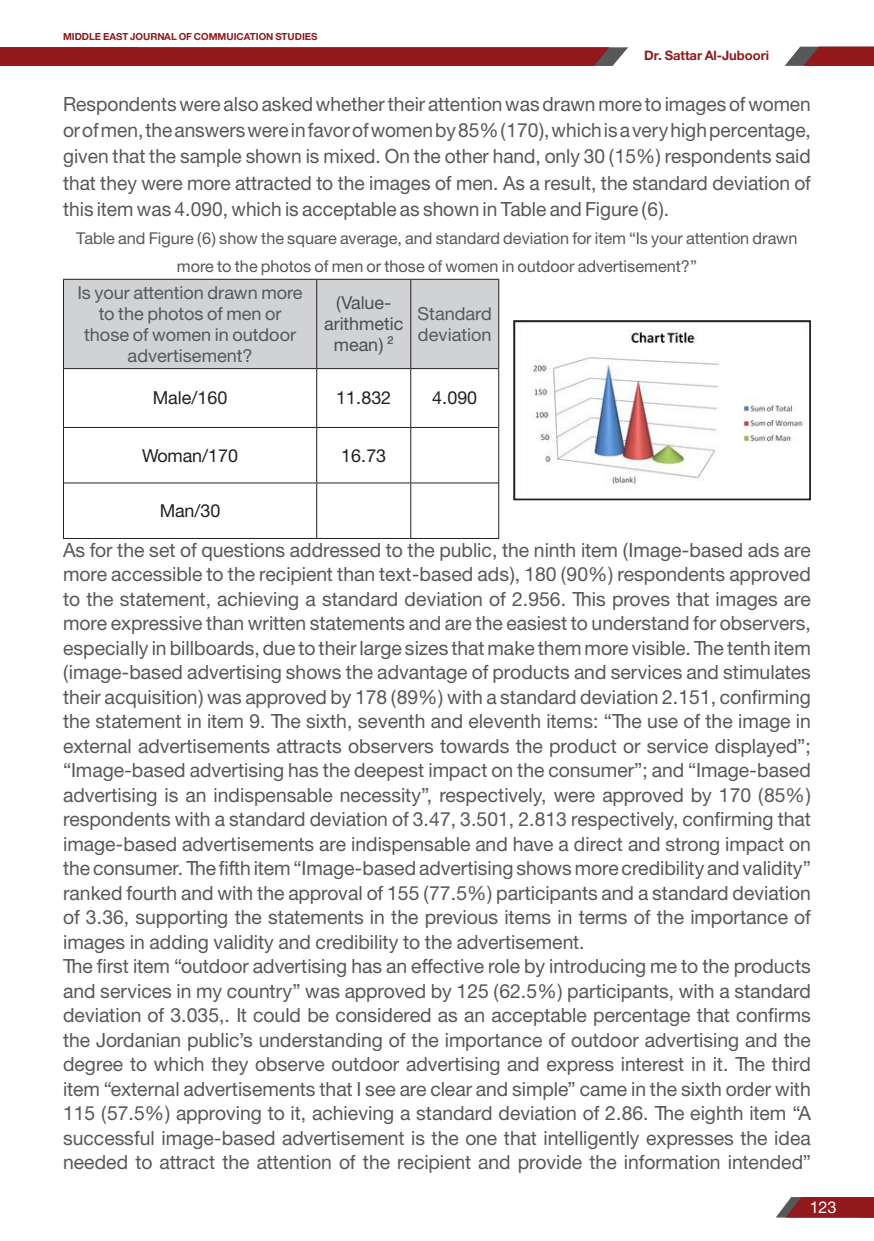
<style>
.page{position:relative;width:874px;height:1241px;background:#fff}
.page>*{position:absolute;margin:0;border:0;box-sizing:border-box;transform-origin:0 0}
.t1{font:21px/24.5px "Bahij Helvetica Neue";color:#57585a;text-align:justify}
.t2{font:19.25px/21px "Bahij Helvetica Neue";color:#57585a}
.t3{font:19.25px "Bahij Helvetica Neue";color:#231f20}
.t4{font:19.25px/21px "Bahij Helvetica Neue";color:#4b4c4d;text-align:center}
.t5{font:17.5px/28px "Bahij Helvetica Neue";color:#57585a;text-align:center}
.t6{font:17.5px "Bahij Helvetica Neue";color:#fff}
.t7{font:700 14px "Bahij Helvetica Neue";color:#921a1d}
.t8{font:700 10.5px "Bahij Helvetica Neue";color:#921a1d}
</style>
<div class="page">
<svg style="left:776px;top:1197px;width:97px;height:20px;background:#943235"></svg>
<svg style="left:784px;top:47px;width:89px;height:19px;background:#8f3c3e"></svg>
<svg style="left:0;top:47px;width:628px;height:19px;background:#911f22"></svg>
<img style="left:533px;top:330px;width:271px;height:156px">
<div style="left:513px;top:320px;width:297px;height:180px;border:2px solid #231f20"></div>
<div style="left:64px;top:280px;width:434px;height:88px;background:#d1d2d4"></div>
<hr style="left:410px;top:279px;width:89px;height:1px;background:#231f20">
<hr style="left:316px;top:279px;width:94px;height:1px;background:#231f20">
<hr style="left:63px;top:279px;width:253px;height:1px;background:#231f20">
<hr style="left:410px;top:368px;width:88px;height:1px;background:#231f20">
<hr style="left:316px;top:368px;width:94px;height:1px;background:#231f20">
<hr style="left:64px;top:368px;width:252px;height:1px;background:#231f20">
<hr style="left:410px;top:427px;width:88px;height:1px;background:#231f20">
<hr style="left:316px;top:427px;width:94px;height:1px;background:#231f20">
<hr style="left:64px;top:427px;width:252px;height:1px;background:#231f20">
<hr style="left:410px;top:482px;width:88px;height:1px;background:#231f20">
<hr style="left:316px;top:482px;width:94px;height:1px;background:#231f20">
<hr style="left:64px;top:482px;width:252px;height:1px;background:#231f20">
<hr style="left:410px;top:538px;width:89px;height:1px;background:#231f20">
<hr style="left:316px;top:538px;width:94px;height:1px;background:#231f20">
<hr style="left:63px;top:538px;width:253px;height:1px;background:#231f20">
<hr style="left:498px;top:280px;width:1px;height:88px;background:#231f20">
<hr style="left:410px;top:280px;width:1px;height:88px;background:#231f20">
<hr style="left:316px;top:280px;width:1px;height:88px;background:#231f20">
<hr style="left:63px;top:280px;width:1px;height:88px;background:#231f20">
<hr style="left:498px;top:368px;width:1px;height:59px;background:#231f20">
<hr style="left:410px;top:369px;width:1px;height:58px;background:#231f20">
<hr style="left:316px;top:369px;width:1px;height:58px;background:#231f20">
<hr style="left:63px;top:368px;width:1px;height:59px;background:#231f20">
<hr style="left:498px;top:427px;width:1px;height:56px;background:#231f20">
<hr style="left:410px;top:428px;width:1px;height:54px;background:#231f20">
<hr style="left:316px;top:428px;width:1px;height:54px;background:#231f20">
<hr style="left:63px;top:427px;width:1px;height:56px;background:#231f20">
<hr style="left:498px;top:483px;width:1px;height:55px;background:#231f20">
<hr style="left:410px;top:483px;width:1px;height:55px;background:#231f20">
<hr style="left:316px;top:483px;width:1px;height:55px;background:#231f20">
<hr style="left:63px;top:483px;width:1px;height:55px;background:#231f20">
<p class="t8" style="left:63px;top:30px;width:256px">MIDDLE EAST JOURNAL OF COMMUICATION STUDIES</p>
<p class="t7" style="left:644px;top:47px;width:126px">Dr. Sattar Al-Juboori</p>
<p class="t1" style="left:63px;top:90px;width:749px;line-height:26.2px">Respondents were also asked whether their attention was drawn more to images of women or of men, the answers were in favor of women by 85% (170), which is a very high percentage, given that the sample shown is mixed. On the other hand, only 30 (15%) respondents said that they were more attracted to the images of men. As a result, the standard deviation of this item was 4.090, which is acceptable as shown in Table and Figure (6).</p>
<p class="t5" style="left:76px;top:224px;width:722px">Table and Figure (6) show the square average, and standard deviation for item “Is your attention drawn more to the photos of men or those of women in outdoor advertisement?”</p>
<p class="t2" style="left:417px;top:303px;width:76px">Standard deviation</p>
<p class="t2" style="left:77px;top:282px;width:226px;text-align:center">Is your attention drawn more to the photos of men or those of women in outdoor advertisement?</p>
<p class="t3" style="left:153px;top:386px;width:76px">Male/160</p>
<p class="t3" style="left:336px;top:386px;width:56px">11.832</p>
<p class="t3" style="left:432px;top:386px;width:47px">4.090</p>
<p class="t4" style="left:324px;top:292px;width:81px">(Value&shy;arithmetic mean) ²</p>
<p class="t3" style="left:142px;top:443px;width:97px">Woman/170</p>
<p class="t3" style="left:341px;top:443px;width:47px">16.73</p>
<p class="t3" style="left:160px;top:499px;width:62px">Man/30</p>
<p class="t1" style="left:63px;top:537px;width:749px">As for the set of questions addressed to the public, the ninth item (Image-based ads are more accessible to the recipient than text-based ads), 180 (90%) respondents approved to the statement, achieving a standard deviation of 2.956. This proves that images are more expressive than written statements and are the easiest to understand for observers, especially in billboards, due to their large sizes that make them more visible. The tenth item (image-based advertising shows the advantage of products and services and stimulates their acquisition) was approved by 178 (89%) with a standard deviation 2.151, confirming the statement in item 9. The sixth, seventh and eleventh items: “The use of the image in external advertisements attracts observers towards the product or service displayed”; “Image-based advertising has the deepest impact on the consumer”; and “Image-based advertising is an indispensable necessity”, respectively, were approved by 170 (85%) respondents with a standard deviation of 3.47, 3.501, 2.813 respectively, confirming that image-based advertisements are indispensable and have a direct and strong impact on the consumer. The fifth item “Image-based advertising shows more credibility and validity” ranked fourth and with the approval of 155 (77.5%) participants and a standard deviation of 3.36, supporting the statements in the previous items in terms of the importance of images in adding validity and credibility to the advertisement.</p>
<p class="t1" style="left:63px;top:953px;width:749px">The first item “outdoor advertising has an effective role by introducing me to the products and services in my country” was approved by 125 (62.5%) participants, with a standard deviation of 3.035,. It could be considered as an acceptable percentage that confirms the Jordanian public’s understanding of the importance of outdoor advertising and the degree to which they observe outdoor advertising and express interest in it. The third item “external advertisements that I see are clear and simple” came in the sixth order with 115 (57.5%) approving to it, achieving a standard deviation of 2.86. The eighth item “A successful image-based advertisement is the one that intelligently expresses the idea needed to attract the attention of the recipient and provide the information intended”</p>
<p class="t6" style="left:809px;top:1196px;width:28px">123</p>
</div>
